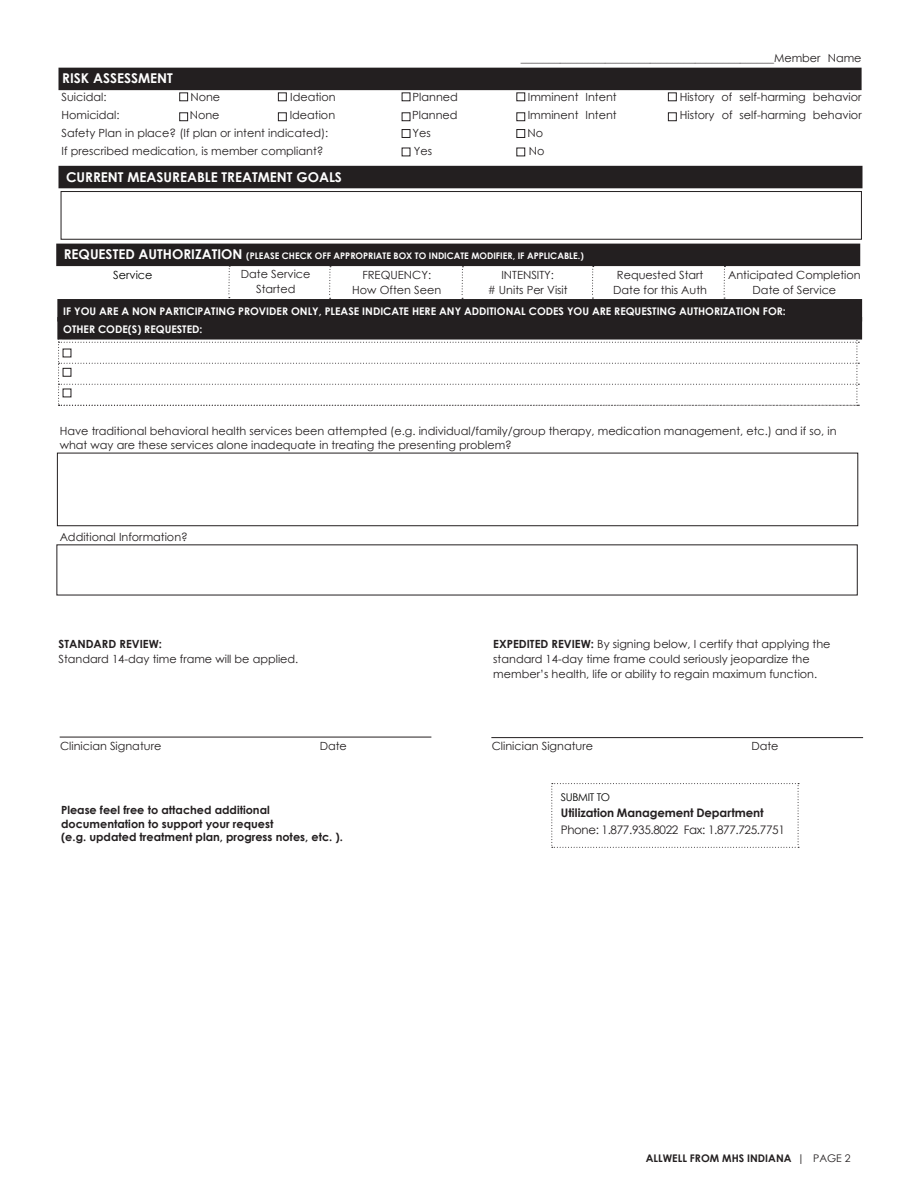
<style>
.page{position:relative;width:918px;height:1188px;background:#fff}
.page>*{position:absolute;margin:0;border:0;box-sizing:border-box;transform-origin:0 0}
.block_headline{font:700 13.5px "Century Gothic";color:#fff}
.t1{font:11.7px "Century Gothic";letter-spacing:-.03em;color:#231f20}
.t2{font:700 11.7px "Century Gothic";letter-spacing:-.005em;color:#231f20}
.body_text{font:11.25px/15px "Century Gothic";color:#231f20}
.body_text-2{font:700 11.25px "Century Gothic";color:#231f20}
.body_text-3{font:11.25px "Century Gothic";color:#040503}
.t3{font:10.65px "Century Gothic";letter-spacing:-.03em;color:#040503}
.block_headline-2{font:700 10.5px "Century Gothic";color:#fff}
.block_headline-3{font:700 10.5px "Century Gothic";color:#231f20}
.block_headline-4{font:700 9px "Century Gothic";color:#fff}
.s1{font-size:13.5px}
.s2{font-weight:700}
.s3{font-weight:400}
</style>
<div class="page">
<div style="left:58px;top:166px;width:804px;height:22px;background:#231f20"></div>
<div style="left:58px;top:68px;width:804px;height:22px;background:#231f20"></div>
<div style="left:61px;top:191px;width:801px;height:49px;border:1px solid #231f20"></div>
<div style="left:56px;top:244px;width:804px;height:22px;background:#231f20"></div>
<svg style="left:58px;top:340px;width:801px;height:66px"></svg>
<div style="left:57px;top:453px;width:801px;height:73px;border:1px solid #231f20"></div>
<div style="left:179px;top:92px;width:9px;height:9px;border:1px solid #231f20"></div>
<div style="left:278px;top:92px;width:9px;height:9px;border:1px solid #231f20"></div>
<div style="left:516px;top:92px;width:9px;height:9px;border:1px solid #231f20"></div>
<div style="left:668px;top:92px;width:9px;height:9px;border:1px solid #231f20"></div>
<div style="left:516px;top:129px;width:9px;height:9px;border:1px solid #231f20"></div>
<div style="left:402px;top:129px;width:8px;height:9px;border:1px solid #231f20"></div>
<div style="left:179px;top:112px;width:9px;height:9px;border:1px solid #231f20"></div>
<div style="left:278px;top:112px;width:9px;height:9px;border:1px solid #231f20"></div>
<div style="left:402px;top:112px;width:8px;height:9px;border:1px solid #231f20"></div>
<div style="left:516px;top:112px;width:9px;height:9px;border:1px solid #231f20"></div>
<div style="left:668px;top:112px;width:9px;height:9px;border:1px solid #231f20"></div>
<div style="left:516px;top:148px;width:9px;height:8px;border:1px solid #231f20"></div>
<div style="left:63px;top:368px;width:8px;height:9px;border:1px solid #231f20"></div>
<hr style="left:60px;top:737px;width:371px;height:1px;background:#231f20">
<hr style="left:491px;top:737px;width:372px;height:1px;background:#231f20">
<div style="left:57px;top:299px;width:805px;height:23px;background:#231f20"></div>
<div style="left:57px;top:317px;width:805px;height:23px;background:#231f20"></div>
<svg style="left:59px;top:266px;width:798px;height:33px"></svg>
<svg style="left:551px;top:783px;width:248px;height:65px"></svg>
<p class="body_text" style="left:521px;top:51px;width:342px">_____________________________________________Member Name</p>
<p class="block_headline" style="left:62px;top:68px;width:112px">RISK ASSESSMENT</p>
<p class="body_text" style="left:62px;top:90px;width:46px">Suicidal:</p>
<p class="body_text" style="left:190px;top:90px;width:31px">None</p>
<p class="body_text" style="left:290px;top:90px;width:47px">Ideation</p>
<p class="body_text" style="left:413px;top:90px;width:47px">Planned</p>
<p class="body_text" style="left:528px;top:90px;width:90px">Imminent Intent</p>
<p class="body_text" style="left:680px;top:90px;width:183px">History of self-harming behavior</p>
<p class="body_text" style="left:62px;top:108px;width:60px">Homicidal:</p>
<p class="body_text" style="left:190px;top:108px;width:31px">None</p>
<p class="body_text" style="left:290px;top:108px;width:47px">Ideation</p>
<p class="body_text" style="left:412px;top:108px;width:47px">Planned</p>
<p class="body_text" style="left:528px;top:108px;width:90px">Imminent Intent</p>
<p class="body_text" style="left:680px;top:108px;width:183px">History of self-harming behavior</p>
<p class="body_text" style="left:62px;top:126px;width:268px">Safety Plan in place? (If plan or intent indicated):</p>
<p class="body_text" style="left:412px;top:126px;width:20px">Yes</p>
<p class="body_text" style="left:527px;top:126px;width:17px">No</p>
<p class="body_text" style="left:62px;top:144px;width:263px">If prescribed medication, is member compliant?</p>
<p class="body_text" style="left:414px;top:144px;width:20px">Yes</p>
<p class="body_text" style="left:529px;top:144px;width:17px">No</p>
<p class="block_headline" style="left:66px;top:166px;width:277px">CURRENT MEASUREABLE TREATMENT GOALS</p>
<p class="block_headline-4" style="left:64px;top:249px;width:521px"><span class="s1">REQUESTED AUTHORIZATION</span> (PLEASE CHECK OFF APPROPRIATE BOX TO INDICATE MODIFIER, IF APPLICABLE.)</p>
<p class="body_text" style="left:362px;top:267px;width:70px">FREQUENCY:</p>
<p class="body_text" style="left:352px;top:282px;width:91px">How Often Seen</p>
<p class="body_text" style="left:241px;top:266px;width:71px">Date Service</p>
<p class="body_text" style="left:256px;top:281px;width:41px">Started</p>
<p class="block_headline-2" style="left:63px;top:303px;width:724px">IF YOU ARE A NON PARTICIPATING PROVIDER ONLY, PLEASE INDICATE HERE ANY ADDITIONAL CODES YOU ARE REQUESTING AUTHORIZATION FOR:</p>
<p class="block_headline-2" style="left:63px;top:321px;width:141px">OTHER CODE(S) REQUESTED:</p>
<p class="body_text" style="left:728px;top:267px;width:134px;text-align:center">Anticipated Completion<br>Date of Service</p>
<p class="body_text" style="left:501px;top:267px;width:54px">INTENSITY:</p>
<p class="body_text" style="left:488px;top:282px;width:82px"># Units Per Visit</p>
<p class="body_text" style="left:617px;top:267px;width:88px">Requested Start</p>
<p class="body_text" style="left:613px;top:282px;width:95px">Date for this Auth</p>
<p class="body_text-3" style="left:113px;top:267px;width:41px">Service</p>
<p class="body_text" style="left:60px;top:424px;width:778px;line-height:13.5px">Have traditional behavioral health services been attempted (e.g. individual/family/group therapy, medication management, etc.) and if so, in what way are these services alone inadequate in treating the presenting problem?</p>
<p class="body_text" style="left:60px;top:529px;width:130px">Additional Information?</p>
<p class="body_text-2" style="left:58px;top:635px;width:105px">STANDARD REVIEW:</p>
<p class="body_text" style="left:58px;top:651px;width:241px">Standard 14-day time frame will be applied.</p>
<p class="body_text" style="left:60px;top:738px;width:103px">Clinician Signature</p>
<p class="body_text" style="left:320px;top:738px;width:29px">Date</p>
<p class="body_text-2" style="left:61px;top:802px;width:210px">Please feel free to attached additional</p>
<p class="body_text-2" style="left:61px;top:815px;width:214px">documentation to support your request</p>
<p class="body_text-2" style="left:61px;top:829px;width:283px">(e.g. updated treatment plan, progress notes, etc. ).</p>
<p class="body_text" style="left:493px;top:636px;width:339px"><span class="s2">EXPEDITED REVIEW:</span> By signing below, I certify that applying the standard 14-day time frame could seriously jeopardize the member’s health, life or ability to regain maximum function.</p>
<p class="body_text" style="left:492px;top:738px;width:103px">Clinician Signature</p>
<p class="body_text" style="left:751px;top:738px;width:29px">Date</p>
<p class="t3" style="left:561px;top:790px;width:51px">SUBMIT TO</p>
<p class="t2" style="left:561px;top:804px;width:204px">Utilization Management Department</p>
<p class="t1" style="left:561px;top:821px;width:225px">Phone: 1.877.935.8022 Fax: 1.877.725.7751</p>
<p class="block_headline-3" style="left:646px;top:1150px;width:206px">ALLWELL FROM MHS INDIANA <span class="s3">| PAGE 2</span></p>
</div>
